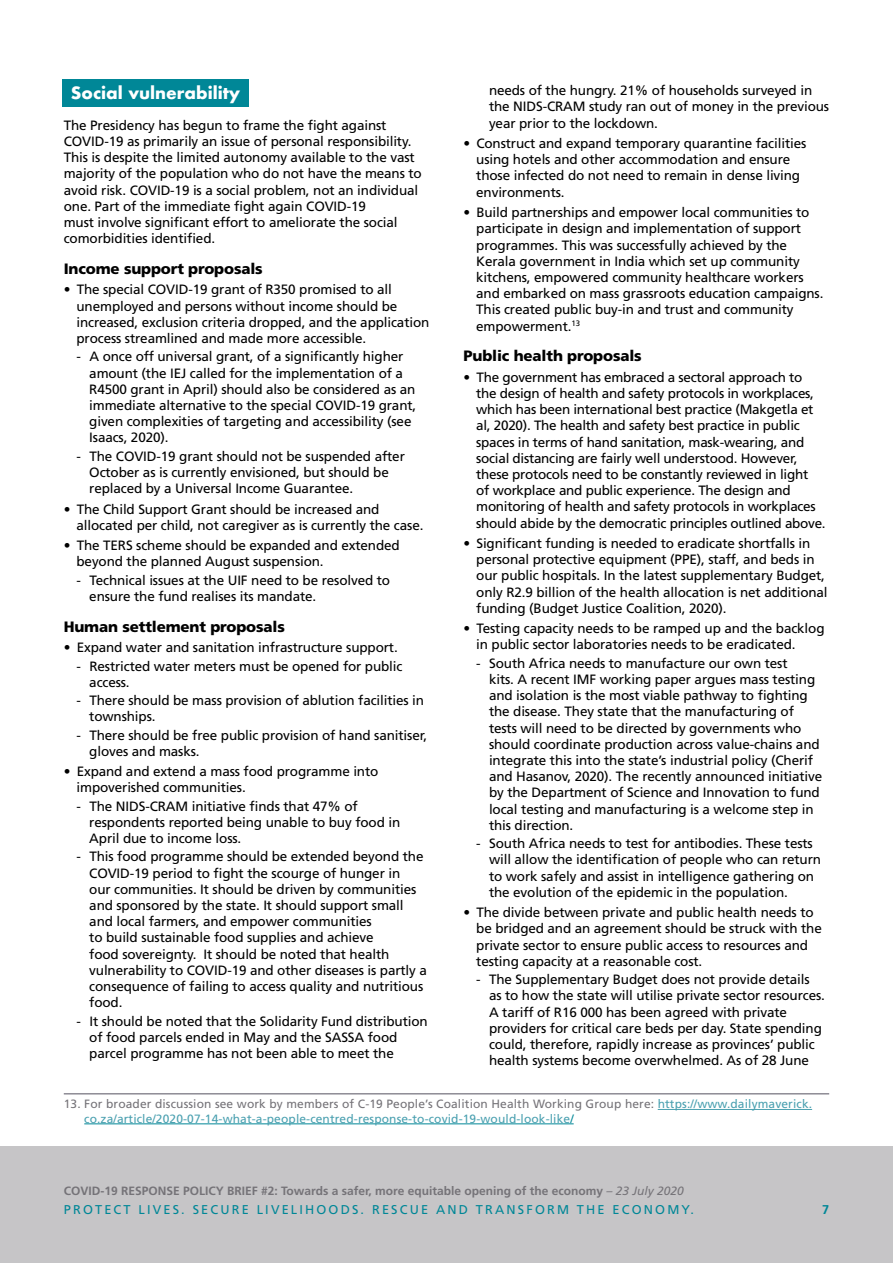
<style>
.page{position:relative;width:893px;height:1263px;background:#fff}
.page>*{position:absolute;margin:0;border:0;box-sizing:border-box;transform-origin:0 0}
.t1{font:700 16.5px "Futura";color:#fff}
.t2{font:900 15px "Frutiger LT Std";letter-spacing:-.01em;color:#000}
.t3{font:13.5px/16.2px "Frutiger LT Std";letter-spacing:-.01em;color:#000}
.t4{font:12.75px "Frutiger LT Std";letter-spacing:.17em;color:#008797}
.t5{font:700 12.75px "Frutiger LT Std";color:#008797}
.t6{font:12px/14.4px "Frutiger LT Std";letter-spacing:.01em;color:#4aa0b0}
.t7{font:700 12px "Frutiger LT Std";color:#757378}
.s1{color:#757378}
.s2{color:#008797}
.s3{font-weight:400;font-style:italic}
</style>
<div class="page">
<div style="left:62px;top:80px;width:187px;height:27px;background:#008797"></div>
<hr style="left:64px;top:1093px;width:765px;height:1px;background:#54515f">
<hr style="left:658px;top:1109px;width:154px;height:1px;background:#4aa0b0">
<hr style="left:84px;top:1123px;width:490px;height:1px;background:#008797">
<div style="left:0;top:1146px;width:893px;height:117px;background:#c6c5c7"></div>
<p class="t3" style="left:489px;top:82px;width:342px">needs of the hungry. 21% of households surveyed in the NIDS-CRAM study ran out of money in the previous year prior to the lockdown.</p>
<p class="t3" style="left:476px;top:135px;width:332px;text-indent:-13px">• Construct and expand temporary quarantine facilities using hotels and other accommodation and ensure those infected do not need to remain in dense living environments.</p>
<p class="t3" style="left:476px;top:204px;width:349px;text-indent:-13px">• Build partnerships and empower local communities to participate in design and implementation of support programmes. This was successfully achieved by the Kerala government in India which set up community kitchens, empowered community healthcare workers and embarked on mass grassroots education campaigns.<br>This created public buy-in and trust and community empowerment.<sup>13</sup></p>
<p class="t2" style="left:463px;top:347px;width:180px">Public health proposals</p>
<p class="t3" style="left:476px;top:369px;width:351px;text-indent:-13px">• The government has embraced a sectoral approach to the design of health and safety protocols in workplaces, which has been international best practice (Makgetla et al, 2020). The health and safety best practice in public spaces in terms of hand sanitation, mask-wearing, and social distancing are fairly well understood. However, these protocols need to be constantly reviewed in light<br>of workplace and public experience. The design and monitoring of health and safety protocols in workplaces should abide by the democratic principles outlined above.</p>
<p class="t3" style="left:476px;top:535px;width:353px;text-indent:-13px">• Significant funding is needed to eradicate shortfalls in personal protective equipment (PPE), staff, and beds in our public hospitals. In the latest supplementary Budget, only R2.9 billion of the health allocation is net additional funding (Budget Justice Coalition, 2020).</p>
<p class="t3" style="left:476px;top:620px;width:350px;text-indent:-13px">• Testing capacity needs to be ramped up and the backlog in public sector laboratories needs to be eradicated.</p>
<p class="t3" style="left:489px;top:655px;width:335px;text-indent:-13px">- South Africa needs to manufacture our own test<br>kits. A recent IMF working paper argues mass testing and isolation is the most viable pathway to fighting the disease. They state that the manufacturing of tests will need to be directed by governments who should coordinate production across value-chains and integrate this into the state’s industrial policy (Cherif and Hasanov, 2020). The recently announced initiative by the Department of Science and Innovation to fund local testing and manufacturing is a welcome step in this direction.</p>
<p class="t3" style="left:489px;top:835px;width:334px;text-indent:-13px">- South Africa needs to test for antibodies. These tests will allow the identification of people who can return to work safely and assist in intelligence gathering on the evolution of the epidemic in the population.</p>
<p class="t3" style="left:476px;top:904px;width:347px;text-indent:-13px">• The divide between private and public health needs to be bridged and an agreement should be struck with the private sector to ensure public access to resources and testing capacity at a reasonable cost.</p>
<p class="t3" style="left:489px;top:971px;width:337px;text-indent:-13px">- The Supplementary Budget does not provide details as to how the state will utilise private sector resources.<br>A tariff of R16 000 has been agreed with private providers for critical care beds per day. State spending could, therefore, rapidly increase as provinces’ public health systems become overwhelmed. As of 28 June</p>
<p class="t1" style="left:71px;top:81px;width:171px">Social vulnerability</p>
<p class="t3" style="left:64px;top:117px;width:360px">The Presidency has begun to frame the fight against COVID-19 as primarily an issue of personal responsibility.<br>This is despite the limited autonomy available to the vast majority of the population who do not have the means to avoid risk. COVID-19 is a social problem, not an individual one. Part of the immediate fight again COVID-19<br>must involve significant effort to ameliorate the social comorbidities identified.</p>
<p class="t2" style="left:64px;top:260px;width:200px">Income support proposals</p>
<p class="t3" style="left:77px;top:282px;width:354px;text-indent:-13px">• The special COVID-19 grant of R350 promised to all unemployed and persons without income should be increased, exclusion criteria dropped, and the application process streamlined and made more accessible.</p>
<p class="t3" style="left:89px;top:349px;width:328px;text-indent:-13px">- A once off universal grant, of a significantly higher amount (the IEJ called for the implementation of a R4500 grant in April) should also be considered as an immediate alternative to the special COVID-19 grant, given complexities of targeting and accessibility (see Isaacs, 2020).</p>
<p class="t3" style="left:89px;top:448px;width:317px;text-indent:-13px">- The COVID-19 grant should not be suspended after<br>October as is currently envisioned, but should be replaced by a Universal Income Guarantee.</p>
<p class="t3" style="left:77px;top:501px;width:348px;text-indent:-13px">• The Child Support Grant should be increased and allocated per child, not caregiver as is currently the case.</p>
<p class="t3" style="left:77px;top:537px;width:325px;text-indent:-13px">• The TERS scheme should be expanded and extended beyond the planned August suspension.</p>
<p class="t3" style="left:89px;top:572px;width:302px;text-indent:-13px">- Technical issues at the UIF need to be resolved to ensure the fund realises its mandate.</p>
<p class="t2" style="left:64px;top:617px;width:223px">Human settlement proposals</p>
<p class="t3" style="left:64px;top:639px;width:335px">• Expand water and sanitation infrastructure support.</p>
<p class="t3" style="left:89px;top:658px;width:315px;text-indent:-13px">- Restricted water meters must be opened for public access.</p>
<p class="t3" style="left:89px;top:692px;width:336px;text-indent:-13px">- There should be mass provision of ablution facilities in townships.</p>
<p class="t3" style="left:89px;top:727px;width:340px;text-indent:-13px">- There should be free public provision of hand sanitiser, gloves and masks.</p>
<p class="t3" style="left:77px;top:763px;width:303px;text-indent:-13px">• Expand and extend a mass food programme into impoverished communities.</p>
<p class="t3" style="left:89px;top:798px;width:312px;text-indent:-13px">- The NIDS-CRAM initiative finds that 47% of respondents reported being unable to buy food in<br>April due to income loss.</p>
<p class="t3" style="left:89px;top:849px;width:339px;text-indent:-13px">- This food programme should be extended beyond the COVID-19 period to fight the scourge of hunger in<br>our communities. It should be driven by communities and sponsored by the state. It should support small and local farmers, and empower communities<br>to build sustainable food supplies and achieve<br>food sovereignty. It should be noted that health vulnerability to COVID-19 and other diseases is partly a consequence of failing to access quality and nutritious food.</p>
<p class="t3" style="left:89px;top:1013px;width:340px;text-indent:-13px">- It should be noted that the Solidarity Fund distribution of food parcels ended in May and the SASSA food parcel programme has not been able to meet the</p>
<p class="t6" style="left:84px;top:1097px;width:729px;text-indent:-20px"><span class="s1">13. For broader discussion see work by members of C-19 People’s Coalition Health Working Group here:</span> https://www.dailymaverick. co.za/article/2020-07-14-what-a-people-centred-response-to-covid-19-would-look-like<span class="s2">/</span></p>
<p class="t7" style="left:64px;top:1184px;width:622px">COVID-19 RESPONSE POLICY BRIEF #2: Towards a safer, more equitable opening of the economy <span class="s3">– 23 July 2020</span></p>
<p class="t4" style="left:64px;top:1202px;width:632px">PROTECT LIVES. SECURE LIVELIHOODS. RESCUE AND TRANSFORM THE ECONOMY.</p>
<p class="t5" style="left:822px;top:1202px;width:9px">7</p>
</div>
